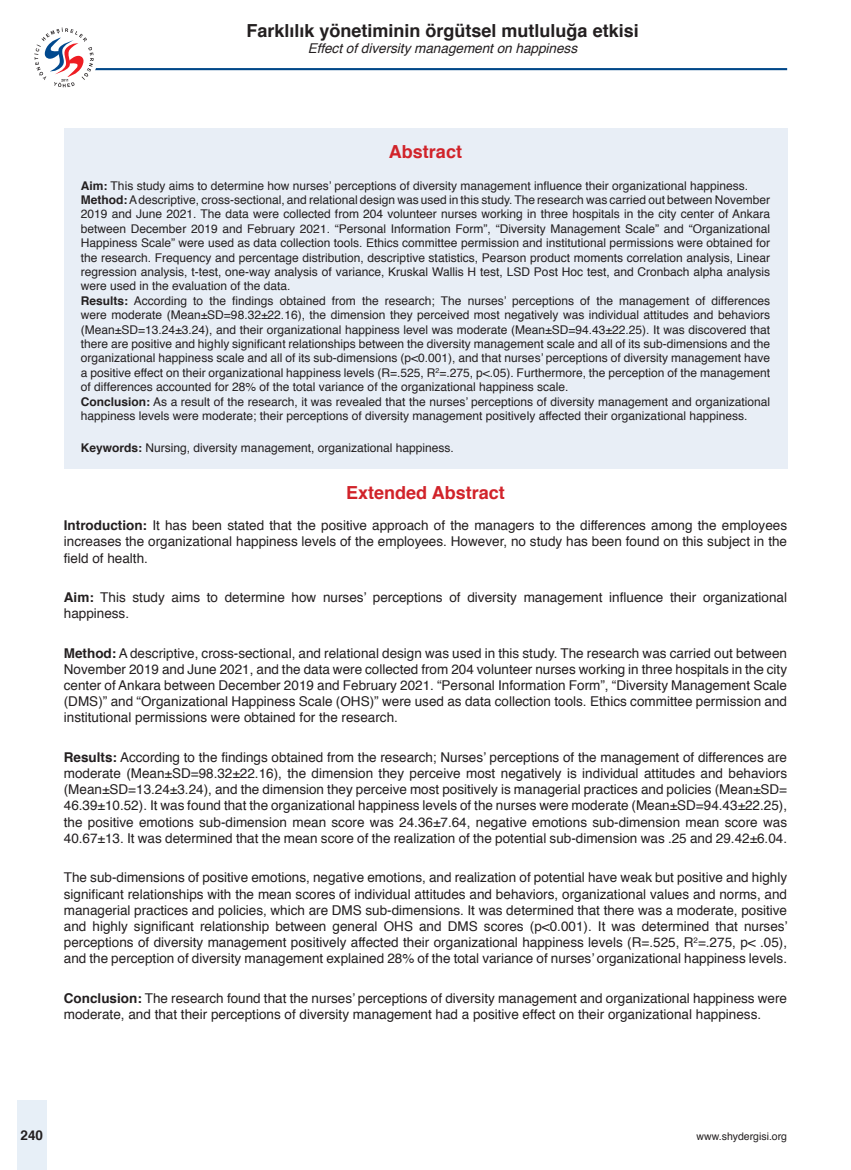
<style>
.page{position:relative;width:851px;height:1170px;background:#fff}
.page>*{position:absolute;margin:0;border:0;box-sizing:border-box;transform-origin:0 0}
.t1{font:700 18px "Helvetica";color:#231f20}
.Başlık_1{font:700 18px "Helvetica";color:#d1232a}
.Öz_başlık{font:700 18px "Helvetica";color:#d1232a}
.Paragraf{font:13.5px/16.2px "Helvetica";color:#231f20;text-align:justify}
.t2{font:italic 13.5px "Helvetica";color:#231f20}
.t3{font:700 13.5px "Helvetica";color:#231f20}
.Öz{font:12px/14.4px "Helvetica";color:#231f20;text-align:justify}
.Anahtar_kelimeler{font:12px "Helvetica";color:#231f20}
.t4{font:10.5px "Helvetica";color:#231f20}
.s1{font-weight:700}
</style>
<div class="page">
<hr style="left:64px;top:68px;width:723px;height:2px;background:#004789">
<div style="left:30px;top:24px;width:68px;height:66px;background:#fff;border-radius:50%"></div>
<svg style="left:34px;top:28px;width:60px;height:59px"></svg>
<div style="left:17px;top:1099px;width:30px;height:70px;background:#e7eff7"></div>
<div style="left:64px;top:128px;width:723px;height:340px;background:#e8eef6"></div>
<h1 class="t1" style="left:246px;top:16px;width:394px">Farklılık yönetiminin örgütsel mutluluğa etkisi</h1>
<p class="t2" style="left:308px;top:38px;width:276px">Effectofdiversitymanagementonhappiness</p>
<p class="Öz_başlık" style="left:389px;top:137px;width:75px">Abstract</p>
<p class="Öz" style="left:81px;top:178px;width:668px"><span class="s1">Aim:</span> This study aims to determine how nurses’ perceptions of diversity management influence their organizational happiness.</p>
<p class="Öz" style="left:81px;top:193px;width:690px"><span class="s1">Method:</span> A descriptive, cross-sectional, and relational design was used in this study. The research was carried out between November 2019 and June 2021. The data were collected from 204 volunteer nurses working in three hospitals in the city center of Ankara between December 2019 and February 2021. “Personal Information Form”, “Diversity Management Scale” and “Organizational Happiness Scale” were used as data collection tools. Ethics committee permission and institutional permissions were obtained for the research. Frequency and percentage distribution, descriptive statistics, Pearson product moments correlation analysis, Linear regression analysis, t-test, one-way analysis of variance, Kruskal Wallis H test, LSD Post Hoc test, and Cronbach alpha analysis were used in the evaluation of the data.</p>
<p class="Öz" style="left:81px;top:294px;width:690px"><span class="s1">Results:</span> According to the findings obtained from the research; The nurses’ perceptions of the management of differences were moderate (Mean±SD=98.32±22.16), the dimension they perceived most negatively was individual attitudes and behaviors (Mean±SD=13.24±3.24), and their organizational happiness level was moderate (Mean±SD=94.43±22.25). It was discovered that there are positive and highly significant relationships between the diversity management scale and all of its sub-dimensions and the organizational happiness scale and all of its sub-dimensions (p&lt;0.001), and that nurses’ perceptions of diversity management have a positive effect on their organizational happiness levels (R=.525, R<sup>2</sup>=.275, p&lt;.05). Furthermore, the perception of the management of differences accounted for 28% of the total variance of the organizational happiness scale.</p>
<p class="Öz" style="left:81px;top:394px;width:690px"><span class="s1">Conclusion:</span> As a result of the research, it was revealed that the nurses’ perceptions of diversity management and organizational happiness levels were moderate; their perceptions of diversity management positively affected their organizational happiness.</p>
<p class="Anahtar_kelimeler" style="left:81px;top:438px;width:374px"><span class="s1">Keywords:</span> Nursing, diversity management, organizational happiness.</p>
<p class="Başlık_1" style="left:346px;top:478px;width:160px">Extended Abstract</p>
<p class="Paragraf" style="left:64px;top:517px;width:724px"><span class="s1">Introduction:</span> It has been stated that the positive approach of the managers to the differences among the employees increases the organizational happiness levels of the employees. However, no study has been found on this subject in the field of health.</p>
<p class="Paragraf" style="left:64px;top:589px;width:724px"><span class="s1">Aim:</span> This study aims to determine how nurses’ perceptions of diversity management influence their organizational happiness.</p>
<p class="Paragraf" style="left:64px;top:645px;width:724px"><span class="s1">Method:</span> A descriptive, cross-sectional, and relational design was used in this study. The research was carried out between November 2019 and June 2021, and the data were collected from 204 volunteer nurses working in three hospitals in the city center of Ankara between December 2019 and February 2021. “Personal Information Form”, “Diversity Management Scale (DMS)” and “Organizational Happiness Scale (OHS)” were used as data collection tools. Ethics committee permission and institutional permissions were obtained for the research.</p>
<p class="Paragraf" style="left:64px;top:749px;width:724px"><span class="s1">Results:</span> According to the findings obtained from the research; Nurses’ perceptions of the management of differences are moderate (Mean±SD=98.32±22.16), the dimension they perceive most negatively is individual attitudes and behaviors (Mean±SD=13.24±3.24), and the dimension they perceive most positively is managerial practices and policies (Mean±SD= 46.39±10.52). It was found that the organizational happiness levels of the nurses were moderate (Mean±SD=94.43±22.25), the positive emotions sub-dimension mean score was 24.36±7.64, negative emotions sub-dimension mean score was 40.67±13. It was determined that the mean score of the realization of the potential sub-dimension was .25 and 29.42±6.04.</p>
<p class="Paragraf" style="left:64px;top:869px;width:725px">The sub-dimensions of positive emotions, negative emotions, and realization of potential have weak but positive and highly significant relationships with the mean scores of individual attitudes and behaviors, organizational values and norms, and managerial practices and policies, which are DMS sub-dimensions. It was determined that there was a moderate, positive and highly significant relationship between general OHS and DMS scores (p&lt;0.001). It was determined that nurses’ perceptions of diversity management positively affected their organizational happiness levels (R=.525, R<sup>2</sup>=.275, p&lt; .05), and the perception of diversity management explained 28% of the total variance of nurses’ organizational happiness levels.</p>
<p class="Paragraf" style="left:64px;top:990px;width:724px"><span class="s1">Conclusion:</span> The research found that the nurses’ perceptions of diversity management and organizational happiness were moderate, and that their perceptions of diversity management had a positive effect on their organizational happiness.</p>
<p class="t3" style="left:21px;top:1124px;width:24px">240</p>
<p class="t4" style="left:696px;top:1128px;width:92px">www.shydergisi.org</p>
</div>
